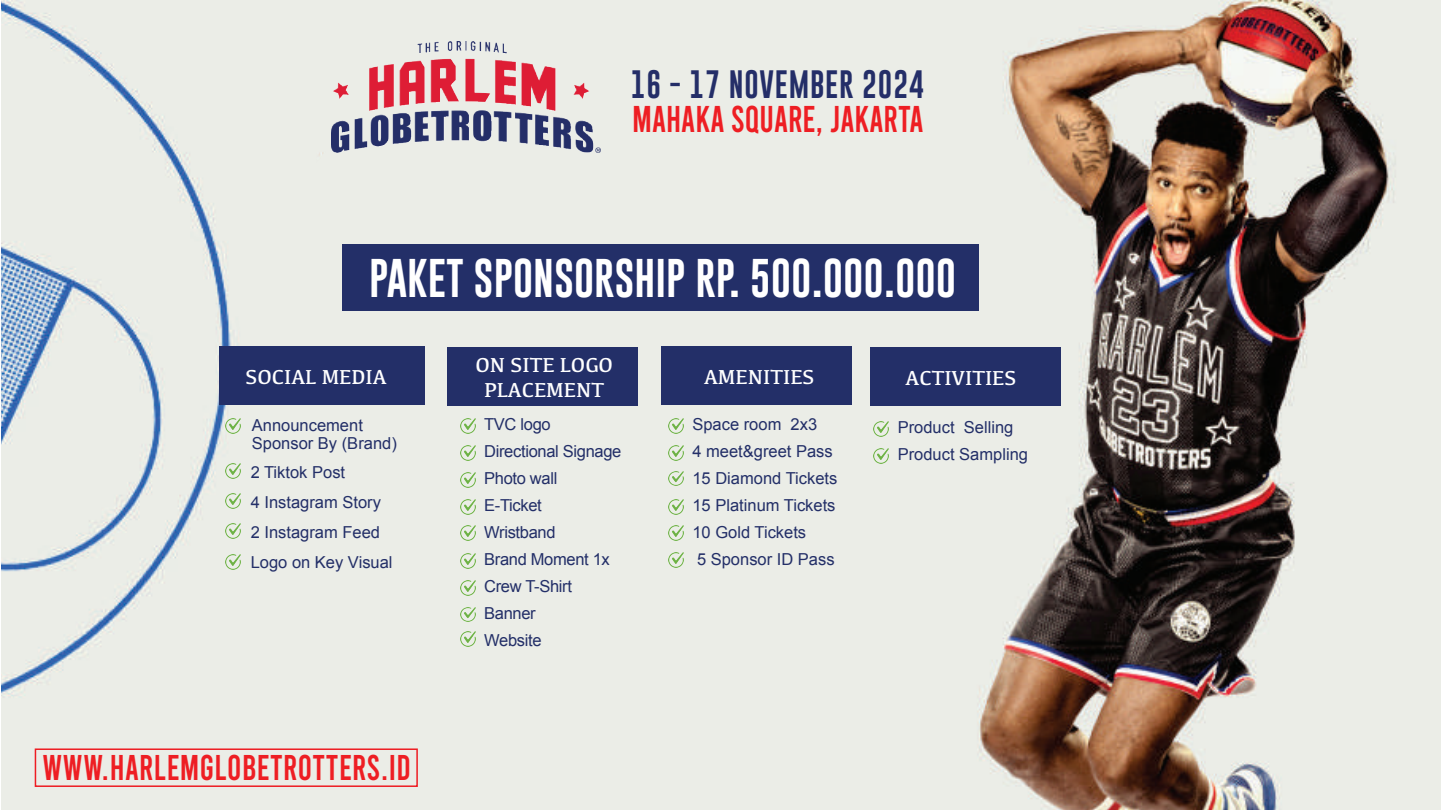
<style>
.page{position:relative;width:1441px;height:810px;background:#fff}
.page>*{position:absolute;margin:0;border:0;box-sizing:border-box;transform-origin:0 0}
.t1{font:39.75px "Gobold";color:#fff}
.t2{font:37.2px "Bebas";color:#ee1e23;scale:.9 1}
.t3{font:35.85px "Bebas";letter-spacing:.01em;color:#ee1e23;scale:.92 1}
.t4{font:28.95px "Gobold";letter-spacing:.03em;color:#242e68}
.t5{font:20.85px/25px "Kefa";color:#fff;text-align:center}
.t6{font:16.5px/27px "Arial";color:#232f68}
.t7{font:16.5px/27px "Arial";letter-spacing:-.02em;color:#232f68}
</style>
<div class="page">
<img style="left:1px;top:0;width:1439px;height:810px">
<svg style="left:29px;top:76px;width:210px;height:694px;fill:#ebede7"></svg>
<div style="left:1292px;top:379px;width:148px;height:431px;background:#ebede7"></div>
<div style="left:239px;top:0;width:785px;height:778px;background:#ebede7"></div>
<img style="left:331px;top:42px;width:269px;height:111px">
<div style="left:343px;top:244px;width:635px;height:67px;background:#232f68"></div>
<svg style="left:34px;top:748px;width:384px;height:40px"></svg>
<div style="left:219px;top:347px;width:205px;height:58px;background:#232f68"></div>
<div style="left:447px;top:347px;width:191px;height:58px;background:#232f68"></div>
<div style="left:870px;top:347px;width:190px;height:59px;background:#232f68"></div>
<div style="left:660px;top:346px;width:191px;height:59px;background:#232f68"></div>
<img style="left:225px;top:419px;width:15px;height:15px">
<img style="left:225px;top:463px;width:15px;height:15px">
<img style="left:225px;top:494px;width:15px;height:14px">
<img style="left:225px;top:524px;width:15px;height:15px">
<img style="left:225px;top:554px;width:15px;height:15px">
<img style="left:460px;top:419px;width:15px;height:15px">
<img style="left:460px;top:446px;width:15px;height:15px">
<img style="left:460px;top:473px;width:15px;height:14px">
<img style="left:460px;top:499px;width:15px;height:15px">
<img style="left:460px;top:526px;width:15px;height:15px">
<img style="left:460px;top:554px;width:15px;height:15px">
<img style="left:460px;top:580px;width:15px;height:15px">
<img style="left:460px;top:607px;width:15px;height:15px">
<img style="left:460px;top:631px;width:15px;height:15px">
<img style="left:668px;top:419px;width:15px;height:15px">
<img style="left:668px;top:446px;width:15px;height:15px">
<img style="left:668px;top:471px;width:15px;height:15px">
<img style="left:668px;top:499px;width:15px;height:15px">
<img style="left:668px;top:526px;width:15px;height:15px">
<img style="left:668px;top:552px;width:15px;height:15px">
<img style="left:873px;top:422px;width:15px;height:15px">
<img style="left:873px;top:449px;width:15px;height:15px">
<h3 class="t4" style="left:630px;top:66px;width:294px">16 - 17 NOVEMBER 2024</h3>
<h2 class="t2" style="left:632px;top:100px;width:325px">MAHAKA SQUARE, JAKARTA</h2>
<h1 class="t1" style="left:369px;top:253px;width:589px">PAKET SPONSORSHIP RP. 500.000.000</h1>
<p class="t5" style="left:245px;top:364px;width:142px">SOCIAL MEDIA</p>
<p class="t5" style="left:475px;top:351px;width:139px">ON SITE LOGO<br>PLACEMENT</p>
<p class="t5" style="left:704px;top:363px;width:112px">AMENITIES</p>
<p class="t5" style="left:905px;top:365px;width:112px">ACTIVITIES</p>
<p class="t6" style="left:252px;top:416px;width:146px;line-height:18px">Announcement<br>Sponsor By (Brand)</p>
<p class="t7" style="left:484px;top:411px;width:139px">TVC logo<br>Directional Signage<br>Photo wall<br>E-Ticket<br>Wristband<br>Brand Moment 1x<br>Crew T-Shirt<br>Banner<br>Website</p>
<p class="t6" style="left:692px;top:411px;width:146px">Space room 2x3<br>4 meet&amp;greet Pass<br>15 Diamond Tickets<br>15 Platinum Tickets<br>10 Gold Tickets<br>5 Sponsor ID Pass</p>
<p class="t6" style="left:897px;top:414px;width:132px">Product Selling<br>Product Sampling</p>
<p class="t6" style="left:251px;top:457px;width:143px;line-height:30px">2 Tiktok Post<br>4 Instagram Story<br>2 Instagram Feed<br>Logo on Key Visual</p>
<h3 class="t3" style="left:42px;top:750px;width:402px">WWW.HARLEMGLOBETROTTERS.ID</h3>
</div>
